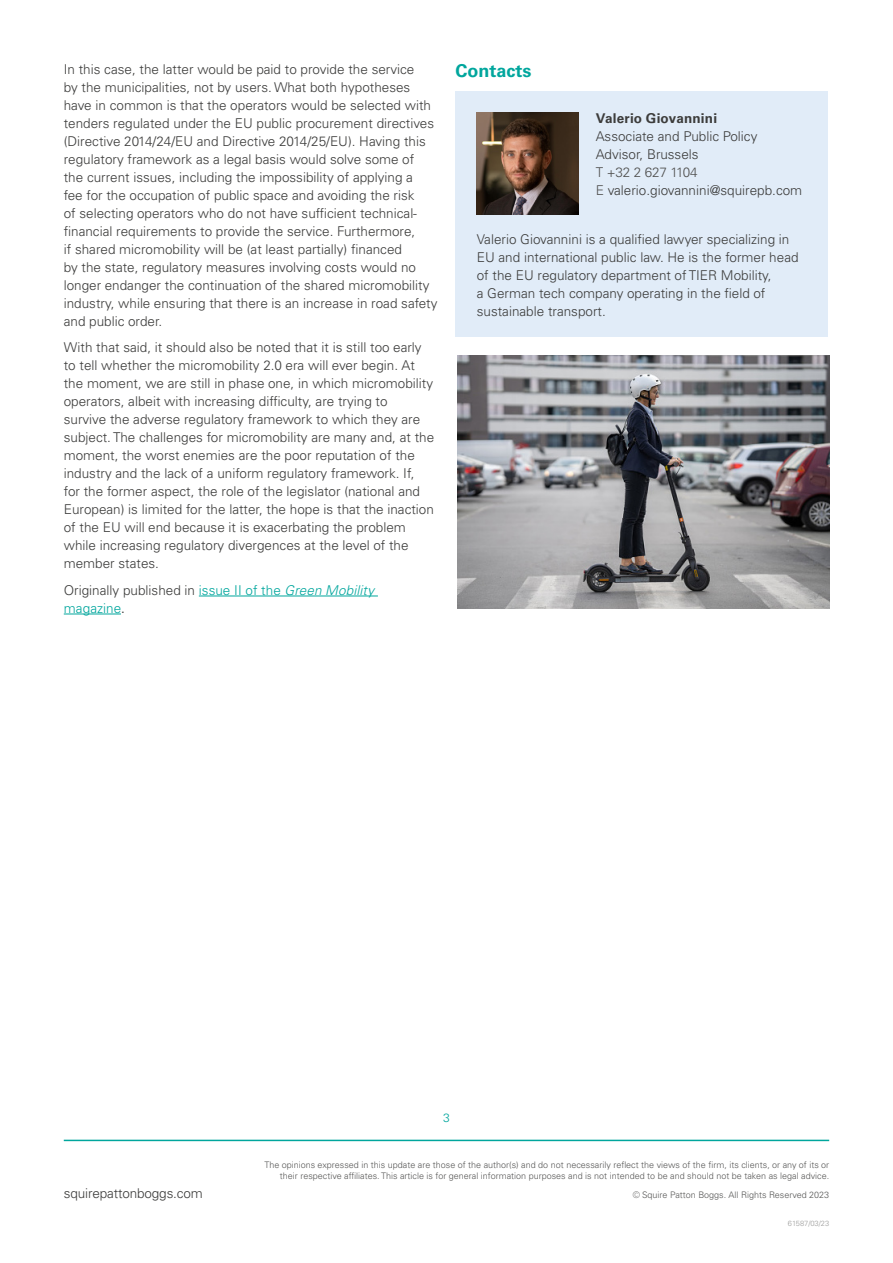
<style>
.page{position:relative;width:893px;height:1263px;background:#fff}
.page>*{position:absolute;margin:0;border:0;box-sizing:border-box;transform-origin:0 0}
.t1{font:700 18px "Univers LTCYR 65";color:#00a69d}
.t2{font:300 13.5px/18px "Univers LTCYR 45";color:#3c3c3b}
.t3{font:700 13.5px "Univers LTCYR 65";letter-spacing:.015em;color:#3c3c3b}
.t4{font:300 12px "Univers LTCYR 45";color:#00a69d}
.t5{font:300 9px/10.8px "Univers LTCYR 45";color:#575756;text-align:right}
.t6{font:300 7.5px "Univers LTCYR 45";color:#9d9d9c}
.s1{color:#00a69d}
.s2{font-style:italic;color:#00a69d}
.s3{font-size:15.75px}
.s4{color:#50504f}
</style>
<div class="page">
<hr style="left:64px;top:1140px;width:765px;height:1px;background:#00a69d">
<hr style="left:199px;top:596px;width:179px;height:1px;background:#00a69d">
<hr style="left:64px;top:614px;width:57px;height:1px;background:#00a69d">
<div style="left:455px;top:91px;width:373px;height:246px;background:#e1ecf8"></div>
<img style="left:477px;top:113px;width:102px;height:102px">
<img style="left:457px;top:355px;width:372px;height:253px">
<p class="t2" style="left:64px;top:59px;width:375px">In this case, the latter would be paid to provide the service<br>by the municipalities, not by users. What both hypotheses have in common is that the operators would be selected with tenders regulated under the EU public procurement directives (Directive 2014/24/EU and Directive 2014/25/EU). Having this regulatory framework as a legal basis would solve some of<br>the current issues, including the impossibility of applying a<br>fee for the occupation of public space and avoiding the risk<br>of selecting operators who do not have sufficient technical&shy;financial requirements to provide the service. Furthermore,<br>if shared micromobility will be (at least partially) financed<br>by the state, regulatory measures involving costs would no longer endanger the continuation of the shared micromobility industry, while ensuring that there is an increase in road safety and public order.</p>
<p class="t2" style="left:64px;top:338px;width:372px">With that said, it should also be noted that it is still too early to tell whether the micromobility 2.0 era will ever begin. At the moment, we are still in phase one, in which micromobility operators, albeit with increasing difficulty, are trying to<br>survive the adverse regulatory framework to which they are subject. The challenges for micromobility are many and, at the moment, the worst enemies are the poor reputation of the industry and the lack of a uniform regulatory framework. If,<br>for the former aspect, the role of the legislator (national and European) is limited for the latter, the hope is that the inaction of the EU will end because it is exacerbating the problem while increasing regulatory divergences at the level of the member states.</p>
<p class="t2" style="left:64px;top:580px;width:312px">Originally published in <span class="s1">issue II of the</span> <span class="s2">Green Mobility </span><span class="s1">magazine</span><span class="s3">.</span></p>
<h1 class="t1" style="left:455px;top:58px;width:78px">Contacts</h1>
<p class="t3" style="left:596px;top:109px;width:123px">Valerio Giovannini</p>
<p class="t2" style="left:596px;top:127px;width:163px">Associate and Public Policy<br>Advisor, Brussels</p>
<p class="t2" style="left:596px;top:163px;width:208px"><span class="s4">T +32 2 627 1104<br>E</span> valerio.giovannini@squirepb.com</p>
<p class="t2" style="left:477px;top:229px;width:323px">Valerio Giovannini is a qualified lawyer specializing in EU and international public law. He is the former head of the EU regulatory department of TIER Mobility,<br>a German tech company operating in the field of sustainable transport.</p>
<p class="t2" style="left:64px;top:1184px;width:141px">squirepattonboggs.com</p>
<p class="t4" style="left:443px;top:1110px;width:8px">3</p>
<p class="t5" style="left:265px;top:1159px;width:566px">The opinions expressed in this update are those of the author(s) and do not necessarily reflect the views of the firm, its clients, or any of its or their respective affiliates. This article is for general information purposes and is not intended to be and should not be taken as legal advice.</p>
<p class="t5" style="left:633px;top:1189px;width:198px">© Squire Patton Boggs. All Rights Reserved 2023</p>
<p class="t6" style="left:788px;top:1218px;width:43px">61587/03/23</p>
</div>
